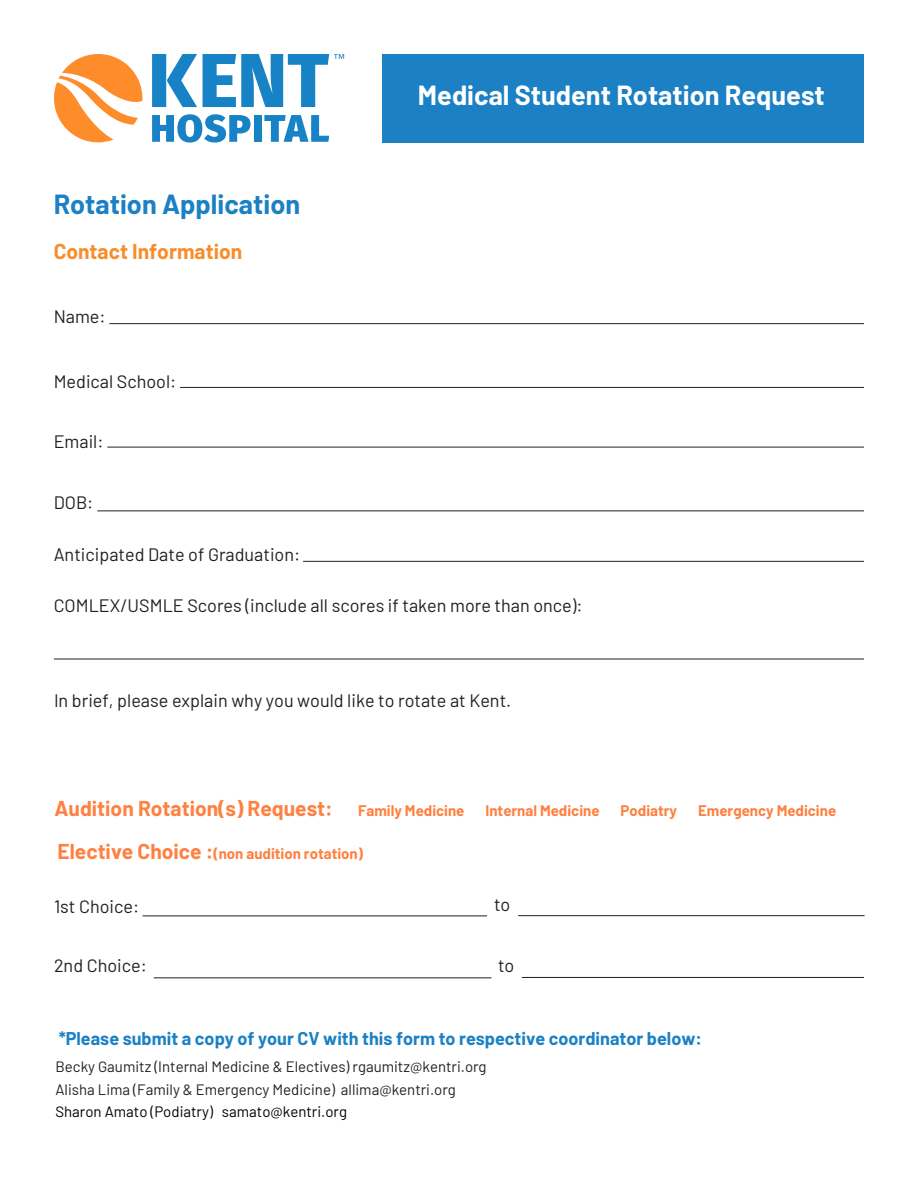
<style>
.page{position:relative;width:918px;height:1188px;background:#fff}
.page>*{position:absolute;margin:0;border:0;box-sizing:border-box;transform-origin:0 0}
.t1{font:700 27px "Barlow";color:#fff}
.t2{font:700 27px "Barlow";color:#1b81c4}
.t3{font:700 21px "Barlow";color:#ff8040}
.t4{font:700 21px "Barlow";color:#f88d2a}
.t5{font:18px "Barlow";color:#231f20}
.t6{font:700 18px "Barlow";color:#1b81c4}
.t7{font:15px/22.5px "Barlow";color:#231f20}
.t8{font:700 15px "Barlow";color:#ff8040}
.s1{font-size:15px}
.s2{font-size:21px}
.s3{color:#000}
</style>
<div class="page">
<hr style="left:109px;top:323px;width:755px;height:1px;background:#231f20">
<hr style="left:180px;top:387px;width:684px;height:1px;background:#231f20">
<hr style="left:107px;top:447px;width:757px;height:1px;background:#231f20">
<hr style="left:97px;top:511px;width:767px;height:1px;background:#231f20">
<hr style="left:303px;top:561px;width:561px;height:1px;background:#231f20">
<hr style="left:54px;top:659px;width:810px;height:1px;background:#231f20">
<hr style="left:143px;top:916px;width:344px;height:1px;background:#231f20">
<hr style="left:518px;top:915px;width:347px;height:1px;background:#231f20">
<hr style="left:154px;top:977px;width:337px;height:1px;background:#231f20">
<hr style="left:522px;top:977px;width:342px;height:1px;background:#231f20">
<svg style="left:152px;top:114px;width:99px;height:29px"></svg>
<div style="left:254px;top:115px;width:8px;height:27px;background:#1782c5"></div>
<svg style="left:264px;top:115px;width:65px;height:27px"></svg>
<svg style="left:54px;top:54px;width:88px;height:88px"></svg>
<svg style="left:152px;top:54px;width:192px;height:53px"></svg>
<div style="left:382px;top:54px;width:482px;height:89px;background:#1b81c4"></div>
<p class="t2" style="left:54px;top:184px;width:248px">Rotation Application</p>
<p class="t4" style="left:54px;top:236px;width:190px">Contact Information</p>
<p class="t5" style="left:54px;top:304px;width:53px">Name:</p>
<p class="t5" style="left:54px;top:368px;width:124px">Medical School:</p>
<p class="t5" style="left:54px;top:428px;width:51px">Email:</p>
<p class="t1" style="left:418px;top:76px;width:408px">Medical Student Rotation Request</p>
<p class="t5" style="left:54px;top:490px;width:41px">DOB:</p>
<p class="t5" style="left:54px;top:541px;width:248px">Anticipated Date of Graduation:</p>
<p class="t5" style="left:54px;top:593px;width:530px">COMLEX/USMLE Scores (include all scores if taken more than once):</p>
<p class="t5" style="left:54px;top:687px;width:459px">In brief, please explain why you would like to rotate at Kent.</p>
<p class="t3" style="left:55px;top:793px;width:411px">Audition Rotation(s) Request: <span class="s1">Family Medicine</span></p>
<p class="t8" style="left:485px;top:799px;width:116px">Internal Medicine</p>
<p class="t8" style="left:621px;top:799px;width:58px">Podiatry</p>
<p class="t8" style="left:698px;top:799px;width:140px">Emergency Medicine</p>
<p class="t8" style="left:58px;top:842px;width:307px"><span class="s2">Elective Choice :</span>(non audition rotation)</p>
<p class="t5" style="left:54px;top:893px;width:87px">1st Choice:</p>
<p class="t5" style="left:494px;top:892px;width:18px">to</p>
<p class="t5" style="left:54px;top:953px;width:94px">2nd Choice:</p>
<p class="t5" style="left:498px;top:952px;width:18px">to</p>
<p class="t6" style="left:59px;top:1025px;width:645px">*Please submit a copy of your CV with this form to respective coordinator below:</p>
<p class="t7" style="left:55px;top:1054px;width:433px">Becky Gaumitz (Internal Medicine &amp; Electives) rgaumitz@kentri.org<br>Alisha Lima (Family &amp; Emergency Medicine) allima@kentri.org<br><span class="s3">Sharon Amato (Podiatry) samato@kentri.org</span></p>
</div>
